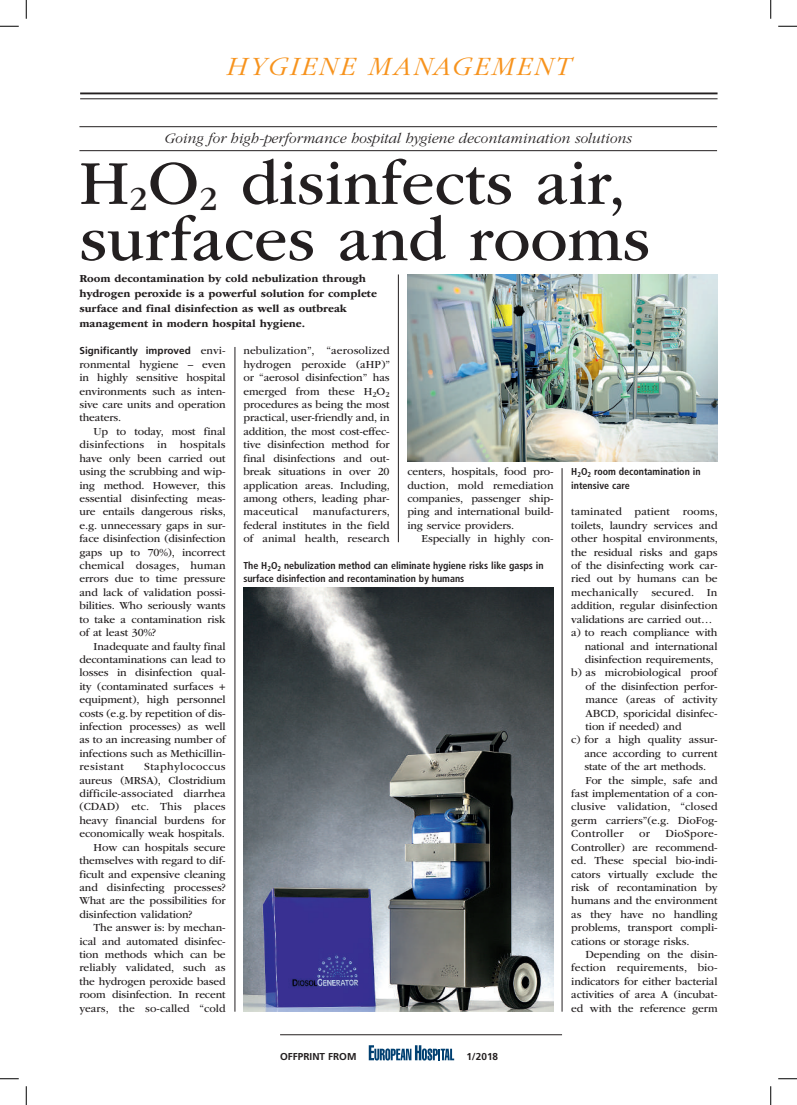
<style>
.page{position:relative;width:797px;height:1105px;background:#fff}
.page>*{position:absolute;margin:0;border:0;box-sizing:border-box;transform-origin:0 0}
.t1{font:65px/56.2px "ITC Garamond Std";color:#231f20}
.t2{font:italic 300 27.5px "ITC Garamond Std";letter-spacing:.1em;color:#f7931d}
.t3{font:italic 300 15px "ITC Garamond Std";color:#231f20}
.t4{font:11.25px/13.4px "ITC Garamond Std";letter-spacing:-.01em;color:#231f20;text-align:justify}
.t5{font:700 11.25px/15px "ITC Garamond Std";color:#231f20}
.t6{font:11.25px "ITC Garamond Std";letter-spacing:.01em;color:#231f20}
.t7{font:11.25px "ITC Garamond Std";letter-spacing:.03em;color:#231f20}
.t8{font:11.25px "ITC Garamond Std";letter-spacing:.02em;color:#231f20}
.t9{font:700 condensed 10px/13.4px "Frutiger";color:#231f20}
.t10{font:700 10px "Frutiger";letter-spacing:.005em;color:#231f20}
.s1{font-family:"ITC Garamond Std";font-weight:400;font-size:11.25px}
</style>
<div class="page">
<hr style="left:561px;top:468px;width:1px;height:544px;background:#231f20">
<hr style="left:398px;top:274px;width:1px;height:268px;background:#231f20">
<hr style="left:235px;top:347px;width:1px;height:665px;background:#231f20">
<hr style="left:280px;top:1034px;width:282px;height:1px;background:#231f20">
<hr style="left:79px;top:126px;width:638px;height:1px;background:#231f20">
<hr style="left:79px;top:150px;width:638px;height:1px;background:#231f20">
<img style="left:243px;top:588px;width:310px;height:424px">
<img style="left:407px;top:274px;width:310px;height:188px">
<hr style="left:80px;top:98px;width:637px;height:1px;background:#231f20">
<hr style="left:80px;top:92px;width:637px;height:2px;background:#231f20">
<svg style="left:369px;top:1045px;width:85px;height:15px"></svg>
<svg style="left:0;top:25px;width:19px;height:2px"></svg>
<svg style="left:778px;top:25px;width:19px;height:2px"></svg>
<svg style="left:0;top:1078px;width:19px;height:1px"></svg>
<svg style="left:778px;top:1078px;width:19px;height:1px"></svg>
<svg style="left:25px;top:0;width:2px;height:19px"></svg>
<svg style="left:25px;top:1086px;width:2px;height:19px"></svg>
<svg style="left:770px;top:0;width:1px;height:19px"></svg>
<svg style="left:770px;top:1086px;width:1px;height:19px"></svg>
<h2 class="t2" style="left:227px;top:51px;width:345px">HYGIENE MANAGEMENT</h2>
<h3 class="t3" style="left:165px;top:130px;width:468px">Going for high-performance hospital hygiene decontamination solutions</h3>
<h1 class="t1" style="left:79px;top:156px;width:572px">H<sub>2</sub>O<sub>2</sub> disinfects air, surfaces and rooms</h1>
<p class="t5" style="left:79px;top:271px;width:299px">Room decontamination by cold nebulization through hydrogen peroxide is a powerful solution for complete surface and final disinfection as well as outbreak management in modern hospital hygiene.</p>
<p class="t4" style="left:243px;top:344px;width:148px">nebulization”, “aerosolized hydrogen peroxide (aHP)” or “aerosol disinfection” has emerged from these H<sub>2</sub>O<sub>2 </sub>procedures as being the most practical, user-friendly and, in addition, the most cost-effec&shy;tive disinfection method for final disinfections and out&shy;break situations in over 20 application areas. Including, among others, leading phar&shy;maceutical</p>
<p class="t10" style="left:79px;top:345px;width:148px">Significantly improved <span class="s1">envi-</span></p>
<p class="t4" style="left:79px;top:358px;width:148px">ronmental hygiene – even in highly sensitive hospital environments such as inten&shy;sive care units and operation theaters.</p>
<p class="t4" style="left:79px;top:425px;width:148px;text-indent:14px">Up to today, most final disinfections in hospitals have only been carried out using the scrubbing and wip&shy;ing method. However, this essential disinfecting meas&shy;ure entails dangerous risks, e.g. unnecessary gaps in sur&shy;face disinfection (disinfection gaps up to 70%), incorrect chemical dosages, human errors due to time pressure and lack of validation possi&shy;bilities. Who seriously wants to take a contamination risk of at least 30%?</p>
<p class="t4" style="left:79px;top:639px;width:148px;text-indent:14px">Inadequate and faulty final decontaminations can lead to losses in disinfection qual&shy;ity (contaminated surfaces + equipment), high personnel costs (e.g. by repetition of dis&shy;infection processes) as well as to an increasing number of infections such as Methicillin&shy;resistant</p>
<p class="t4" style="left:407px;top:465px;width:148px">centers, hospitals, food pro&shy;duction, mold remediation companies, passenger ship&shy;ping and international build&shy;ing service providers.</p>
<p class="t4" style="left:421px;top:532px;width:133px">Especially in highly con-</p>
<p class="t4" style="left:243px;top:505px;width:148px;text-indent:69px">manufacturers, federal institutes in the field of animal health, research</p>
<p class="t9" style="left:243px;top:559px;width:302px">The H<sub>2</sub>O<sub>2</sub> nebulization method can eliminate hygiene risks like gasps in surface disinfection and recontamination by humans</p>
<p class="t7" style="left:144px;top:760px;width:83px">Staphylococcus</p>
<p class="t4" style="left:79px;top:773px;width:148px">aureus (MRSA), Clostridium</p>
<p class="t4" style="left:79px;top:787px;width:148px">difficile-associated diarrhea</p>
<p class="t6" style="left:79px;top:801px;width:148px">(CDAD) etc. This places</p>
<p class="t4" style="left:79px;top:814px;width:148px">heavy financial burdens for</p>
<p class="t4" style="left:79px;top:827px;width:147px">economically weak hospitals.</p>
<p class="t4" style="left:94px;top:841px;width:133px">How can hospitals secure</p>
<p class="t4" style="left:79px;top:854px;width:148px">themselves with regard to dif-</p>
<p class="t4" style="left:79px;top:867px;width:148px">ficult and expensive cleaning</p>
<p class="t4" style="left:79px;top:881px;width:148px">and disinfecting processes?</p>
<p class="t4" style="left:79px;top:894px;width:148px">What are the possibilities for</p>
<p class="t4" style="left:79px;top:908px;width:115px">disinfection validation?</p>
<p class="t4" style="left:94px;top:921px;width:133px">The answer is: by mechan-</p>
<p class="t4" style="left:79px;top:934px;width:148px">ical and automated disinfec-</p>
<p class="t4" style="left:79px;top:948px;width:148px">tion methods which can be</p>
<p class="t4" style="left:79px;top:961px;width:148px">reliably validated, such as</p>
<p class="t4" style="left:79px;top:975px;width:148px">the hydrogen peroxide based</p>
<p class="t4" style="left:79px;top:988px;width:148px">room disinfection. In recent</p>
<p class="t4" style="left:79px;top:1001px;width:148px">years, the so-called “cold</p>
<p class="t10" style="left:280px;top:1051px;width:78px">OFFPRINT FROM</p>
<p class="t10" style="left:466px;top:1051px;width:33px">1/2018</p>
<p class="t9" style="left:571px;top:465px;width:131px">H<sub>2</sub>O<sub>2</sub> room decontamination in intensive care</p>
<p class="t6" style="left:571px;top:506px;width:148px">taminated patient rooms,</p>
<p class="t4" style="left:571px;top:519px;width:148px">toilets, laundry services and</p>
<p class="t4" style="left:571px;top:532px;width:148px">other hospital environments,</p>
<p class="t4" style="left:571px;top:545px;width:148px">the residual risks and gaps</p>
<p class="t4" style="left:571px;top:559px;width:148px">of the disinfecting work car-</p>
<p class="t4" style="left:571px;top:572px;width:148px">ried out by humans can be</p>
<p class="t6" style="left:571px;top:586px;width:148px">mechanically secured. In</p>
<p class="t4" style="left:571px;top:599px;width:148px">addition, regular disinfection</p>
<p class="t4" style="left:571px;top:612px;width:143px">validations are carried out…</p>
<p class="t4" style="left:571px;top:626px;width:148px">a) to reach compliance with</p>
<p class="t4" style="left:584px;top:639px;width:134px">national and international</p>
<p class="t4" style="left:584px;top:653px;width:130px">disinfection requirements,</p>
<p class="t4" style="left:571px;top:666px;width:148px">b) as microbiological proof</p>
<p class="t4" style="left:585px;top:680px;width:133px">of the disinfection perfor-</p>
<p class="t4" style="left:585px;top:693px;width:133px">mance (areas of activity</p>
<p class="t4" style="left:585px;top:706px;width:133px">ABCD, sporicidal disinfec-</p>
<p class="t4" style="left:585px;top:720px;width:97px">tion if needed) and</p>
<p class="t4" style="left:571px;top:733px;width:148px">c) for a high quality assur-</p>
<p class="t4" style="left:584px;top:747px;width:135px">ance according to current</p>
<p class="t4" style="left:584px;top:760px;width:123px">state of the art methods.</p>
<p class="t4" style="left:585px;top:773px;width:133px">For the simple, safe and</p>
<p class="t4" style="left:571px;top:787px;width:148px">fast implementation of a con-</p>
<p class="t6" style="left:571px;top:801px;width:148px">clusive validation, “closed</p>
<p class="t4" style="left:571px;top:814px;width:148px">germ carriers”(e.g. DioFog-</p>
<p class="t8" style="left:571px;top:828px;width:54px">Controller</p>
<p class="t4" style="left:639px;top:827px;width:12px">or</p>
<p class="t4" style="left:571px;top:827px;width:148px;text-indent:94px">DioSpore-Controller) are recommend&shy;ed. These special bio-indi&shy;cators virtually exclude the risk of recontamination by humans and the environment as they have no handling problems, transport compli&shy;cations or storage risks.</p>
<p class="t4" style="left:571px;top:948px;width:148px;text-indent:14px">Depending on the disin&shy;fection requirements, bio&shy;indicators for either bacterial activities of area A (incubat&shy;ed with the reference germ</p>
</div>
